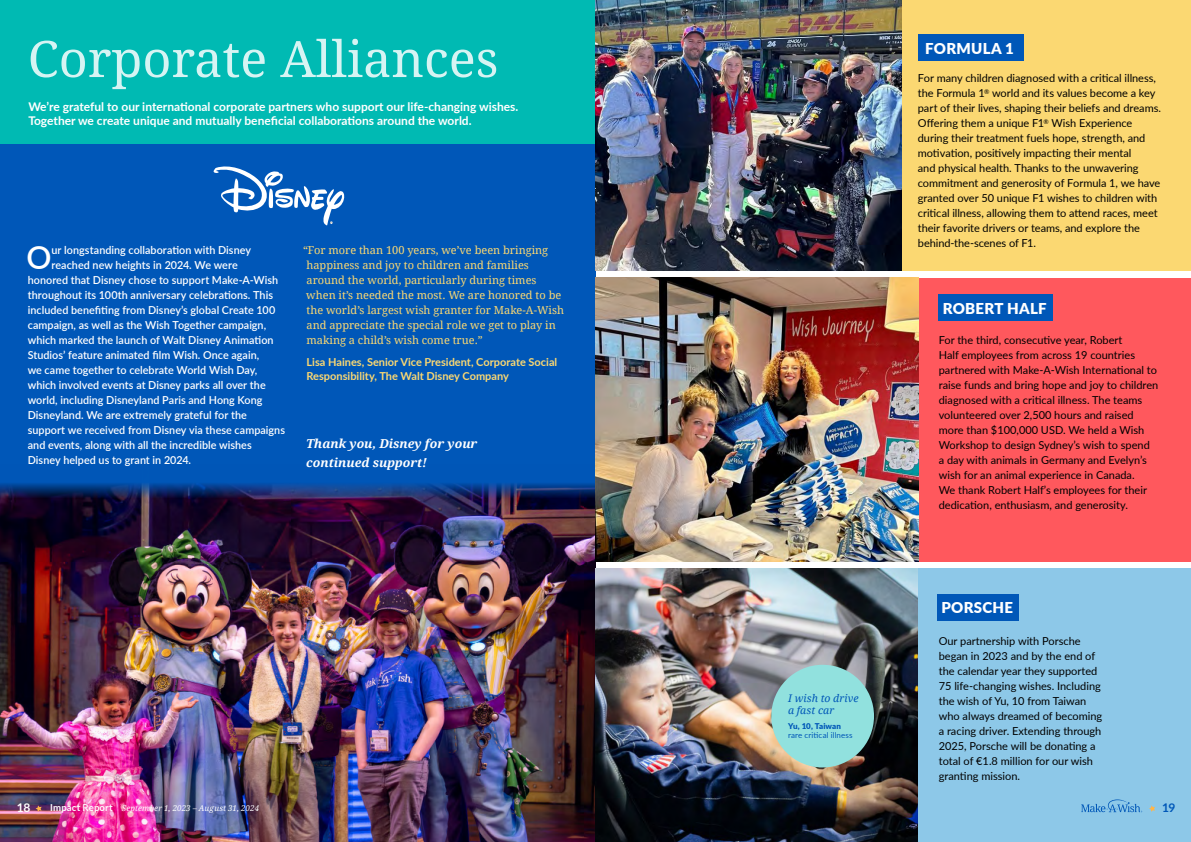
<style>
.page{position:relative;width:1191px;height:842px;background:#fff}
.page>*{position:absolute;margin:0;border:0;box-sizing:border-box;transform-origin:0 0}
.Large_heading{font:50.3px "Droid Serif";color:#d6f4f3}
.Body_blue_drop_cap{font:600 31.8px "Lato";color:#fff}
.t1{font:900 15px "Lato";letter-spacing:.02em;color:#fff}
.t2{font:italic 700 12.3px/19px "Droid Serif";color:#fff}
.country{font:700 12px/14.4px "Lato";color:#fff}
.lead_header{font:700 12px "Lato";color:#fff}
.t3{font:700 12px "Lato";color:#0057b8}
.Body_copy{font:11px/15px "Lato";color:#000}
.Body_blue_drop_cap-2{font:600 11px "Lato";color:#fff}
.t4{font:11px/15px "Droid Serif";color:#fbd872}
.t5{font:700 11px/14px "Lato";color:#fbd872}
.t6{font:italic 10.5px/12.5px "Droid Serif";letter-spacing:.01em;color:#0057b8}
.t7{font:italic 8px "Droid Serif";letter-spacing:.01em;color:#fff}
.t8{font:8px "Lato";letter-spacing:.015em;color:#0057b8}
.t9{font:900 8px "Lato";letter-spacing:.01em;color:#0057b8}
.s1{font-family:"Droid Serif";color:#fbd872}
.s2{font-family:"Lato";font-weight:700;font-style:normal;font-size:9.6px}
</style>
<div class="page">
<div style="left:611px;top:0;width:580px;height:270px;background:#fbd872"></div>
<div style="left:0;top:0;width:612px;height:174px;background:#00bab3"></div>
<div style="left:0;top:145px;width:595px;height:697px;background:#0057b8"></div>
<img style="left:0;top:483px;width:595px;height:359px">
<div style="left:595px;top:278px;width:596px;height:283px;background:#ff585d"></div>
<img style="left:595px;top:278px;width:323px;height:283px">
<div style="left:918px;top:35px;width:106px;height:26px;background:#0057b8"></div>
<svg style="left:213px;top:166px;width:131px;height:60px"></svg>
<div style="left:938px;top:295px;width:115px;height:26px;background:#0057b8"></div>
<div style="left:595px;top:568px;width:596px;height:274px;background:#8dc8e8"></div>
<img style="left:595px;top:568px;width:322px;height:274px">
<div style="left:936px;top:594px;width:82px;height:26px;background:#0057b8"></div>
<div style="left:771px;top:665px;width:103px;height:102px;background:#91e1de;border-radius:50%"></div>
<img style="left:595px;top:0;width:306px;height:270px">
<svg style="left:1149px;top:805px;width:6px;height:7px"></svg>
<svg style="left:36px;top:805px;width:6px;height:7px"></svg>
<svg style="left:1081px;top:799px;width:61px;height:13px"></svg>
<p class="Large_heading" style="left:28px;top:24px;width:472px">Corporate Alliances</p>
<p class="country" style="left:28px;top:99px;width:491px">We’re grateful to our international corporate partners who support our life-changing wishes.<br>Together we create unique and mutually beneficial collaborations around the world.</p>
<p class="Body_blue_drop_cap" style="left:26px;top:234px;width:27px">O</p>
<p class="Body_blue_drop_cap-2" style="left:52px;top:242px;width:201px">ur longstanding collaboration with Disney</p>
<p class="Body_blue_drop_cap-2" style="left:52px;top:257px;width:188px">reached new heights in 2024. We were</p>
<p class="Body_blue_drop_cap-2" style="left:28px;top:272px;width:252px">honored that Disney chose to support Make-A-Wish</p>
<p class="Body_blue_drop_cap-2" style="left:28px;top:287px;width:247px">throughout its 100th anniversary celebrations. This</p>
<p class="Body_blue_drop_cap-2" style="left:28px;top:302px;width:249px">included benefiting from Disney’s global Create 100</p>
<p class="Body_blue_drop_cap-2" style="left:28px;top:317px;width:240px">campaign, as well as the Wish Together campaign,</p>
<p class="Body_blue_drop_cap-2" style="left:28px;top:332px;width:247px">which marked the launch of Walt Disney Animation</p>
<p class="Body_blue_drop_cap-2" style="left:28px;top:347px;width:233px">Studios’ feature animated film Wish. Once again,</p>
<p class="Body_blue_drop_cap-2" style="left:28px;top:362px;width:231px">we came together to celebrate World Wish Day,</p>
<p class="Body_blue_drop_cap-2" style="left:28px;top:377px;width:239px">which involved events at Disney parks all over the</p>
<p class="Body_blue_drop_cap-2" style="left:28px;top:392px;width:236px">world, including Disneyland Paris and Hong Kong</p>
<p class="Body_blue_drop_cap-2" style="left:28px;top:407px;width:221px">Disneyland. We are extremely grateful for the</p>
<p class="Body_blue_drop_cap-2" style="left:28px;top:422px;width:259px">support we received from Disney via these campaigns</p>
<p class="Body_blue_drop_cap-2" style="left:28px;top:437px;width:225px">and events, along with all the incredible wishes</p>
<p class="Body_blue_drop_cap-2" style="left:28px;top:452px;width:165px">Disney helped us to grant in 2024.</p>
<p class="t4" style="left:303px;top:242px;width:262px">“For more than 100 years, we’ve been bringing happiness and joy to children and families around the world, particularly during times when it’s needed the most. We are honored to be the world’s largest wish granter for Make-A-Wish and appreciate the special role we get to play in making a child’s wish come true.”</p>
<p class="t5" style="left:306px;top:355px;width:252px">Lisa Haines, Senior Vice President, Corporate Social<br>Responsibility, The Walt Disney Company</p>
<p class="t2" style="left:306px;top:433px;width:173px">Thank you, Disney for your continued support!</p>
<p class="t6" style="left:788px;top:692px;width:72px">I wish to drive a fast car</p>
<p class="t9" style="left:788px;top:720px;width:54px">Yu, 10, Taiwan</p>
<p class="t8" style="left:788px;top:729px;width:66px">rare critical illness</p>
<p class="t1" style="left:925px;top:37px;width:90px">FORMULA 1</p>
<p class="Body_copy" style="left:917px;top:70px;width:245px">For many children diagnosed with a critical illness, the Formula 1<sup>®</sup> world and its values become a key part of their lives, shaping their beliefs and dreams.<br>Offering them a unique F1<sup>®</sup> Wish Experience during their treatment fuels hope, strength, and motivation, positively impacting their mental<br>and physical health. Thanks to the unwavering commitment and generosity of Formula 1, we have granted over 50 unique F1 wishes to children with critical illness, allowing them to attend races, meet their favorite drivers or teams, and explore the behind-the-scenes of F1.<span class="s1">“</span></p>
<p class="t1" style="left:942px;top:297px;width:105px">ROBERT HALF</p>
<p class="Body_copy" style="left:938px;top:332px;width:221px">For the third, consecutive year, Robert<br>Half employees from across 19 countries partnered with Make-A-Wish International to raise funds and bring hope and joy to children diagnosed with a critical illness. The teams volunteered over 2,500 hours and raised more than $100,000 USD. We held a Wish Workshop to design Sydney’s wish to spend<br>a day with animals in Germany and Evelyn’s wish for an animal experience in Canada.<br>We thank Robert Half’s employees for their dedication, enthusiasm, and generosity.</p>
<p class="t1" style="left:941px;top:596px;width:73px">PORSCHE</p>
<p class="Body_copy" style="left:938px;top:633px;width:165px">Our partnership with Porsche began in 2023 and by the end of the calendar year they supported<br>75 life-changing wishes. Including the wish of Yu, 10 from Taiwan who always dreamed of becoming a racing driver. Extending through<br>2025, Porsche will be donating a total of €1.8 million for our wish granting mission.</p>
<p class="lead_header" style="left:17px;top:799px;width:15px">18</p>
<p class="t7" style="left:50px;top:802px;width:210px"><span class="s2">Impact Report</span> September 1, 2023 – August 31, 2024</p>
<p class="t3" style="left:1162px;top:799px;width:15px">19</p>
</div>
